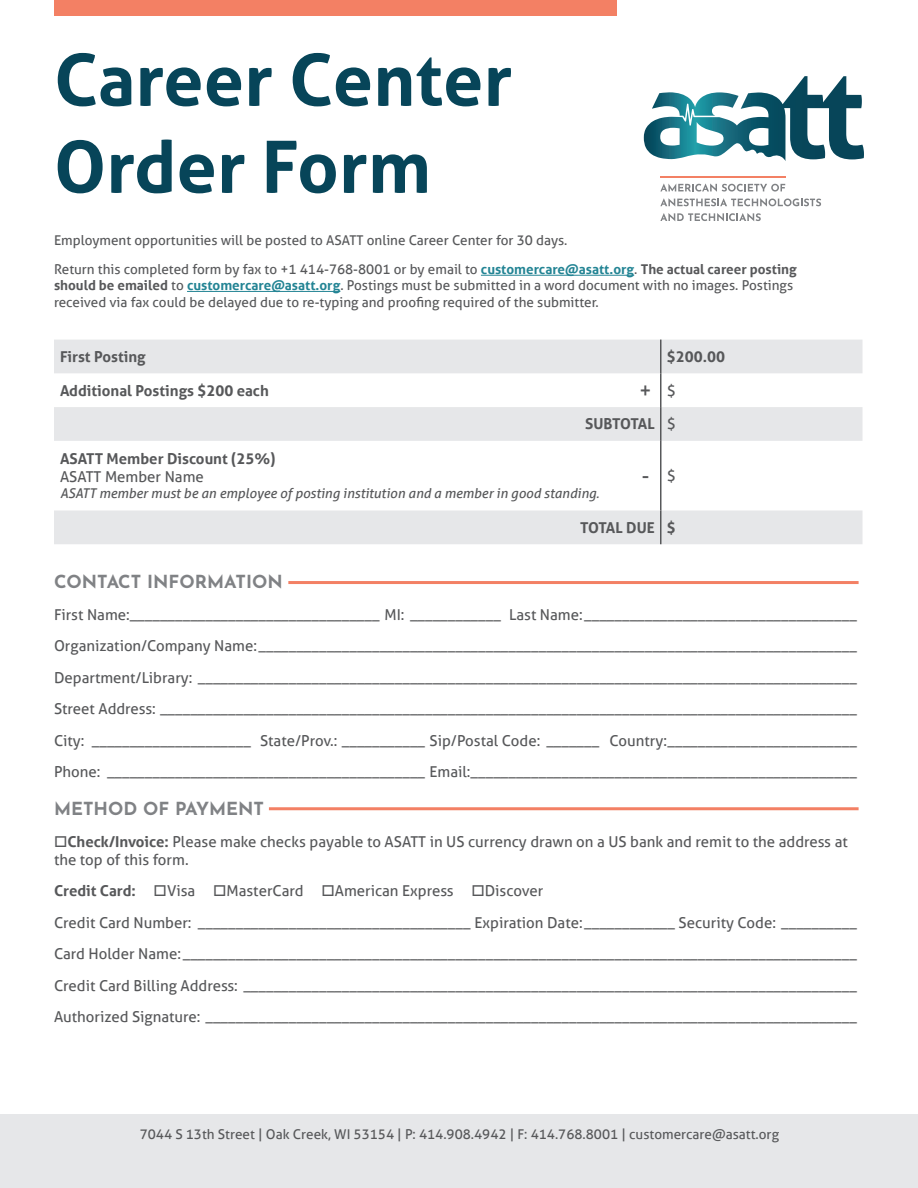
<style>
.page{position:relative;width:918px;height:1188px;background:#fff}
.page>*{position:absolute;margin:0;border:0;box-sizing:border-box;transform-origin:0 0}
.t1{font:700 72px/87px "Aller";color:#074559}
.t2{font:21px "Aller";color:#57585a}
.t3{font:700 18px "Josefin Sans";color:#808285}
.t4{font:15px/31.5px "Aller";color:#57585a}
.t5{font:700 15px "Aller";color:#57585a}
.t6{font:700 15px "Aller";letter-spacing:-.025em;color:#57585a}
.t7{font:700 15px "Aller";letter-spacing:-.02em;color:#57585a}
.t8{font:13.5px/29.7px "Aller";color:#57585a}
.t9{font:italic 13.5px "Aller";color:#57585a}
.s1{font-weight:700;color:#238494}
.s2{font-weight:700}
.s3{font-weight:400}
</style>
<div class="page">
<div style="left:0;top:1115px;width:918px;height:73px;background:#e6e7e9"></div>
<svg style="left:644px;top:76px;width:220px;height:85px"></svg>
<hr style="left:660px;top:176px;width:125px;height:2px;background:#f38064">
<svg style="left:660px;top:184px;width:125px;height:8px"></svg>
<svg style="left:660px;top:198px;width:161px;height:9px"></svg>
<svg style="left:660px;top:213px;width:101px;height:8px"></svg>
<svg style="left:54px;top:340px;width:808px;height:204px"></svg>
<hr style="left:660px;top:340px;width:2px;height:33px;background:#57585a">
<hr style="left:660px;top:373px;width:2px;height:34px;background:#57585a">
<hr style="left:660px;top:407px;width:2px;height:34px;background:#57585a">
<hr style="left:660px;top:441px;width:2px;height:70px;background:#57585a">
<hr style="left:660px;top:511px;width:2px;height:33px;background:#57585a">
<hr style="left:288px;top:581px;width:571px;height:3px;background:#f38064">
<hr style="left:269px;top:807px;width:590px;height:3px;background:#f38064">
<div style="left:54px;top:0;width:563px;height:15px;background:#f38064"></div>
<hr style="left:481px;top:275px;width:153px;height:1px;background:#238494">
<hr style="left:187px;top:291px;width:153px;height:1px;background:#238494">
<h1 class="t1" style="left:54px;top:36px;width:460px">Career Center<br>Order Form</h1>
<p class="t8" style="left:54px;top:225px;width:744px">Employment opportunities will be posted to ASATT online Career Center for 30 days.<br>Return this completed form by fax to +1 414-768-8001 or by email to <span class="s1">customercare@asatt.org</span>. <span class="s2">The actual career posting</span></p>
<p class="t8" style="left:54px;top:278px;width:741px;line-height:16.2px"><span class="s2">should be emailed</span> to <span class="s1">customercare@asatt.org</span>. Postings must be submitted in a word document with no images. Postings received via fax could be delayed due to re-typing and proofing required of the submitter.</p>
<p class="t5" style="left:60px;top:347px;width:87px">First Posting</p>
<p class="t5" style="left:667px;top:347px;width:60px">$200.00</p>
<p class="t5" style="left:60px;top:381px;width:210px">Additional Postings $200 each</p>
<p class="t4" style="left:667px;top:375px;width:10px">$</p>
<p class="t6" style="left:585px;top:415px;width:92px">SUBTOTAL <span class="s3">$</span></p>
<p class="t5" style="left:60px;top:450px;width:217px">ASATT Member Discount (25%)</p>
<p class="t4" style="left:60px;top:461px;width:145px">ASATT Member Name</p>
<p class="t9" style="left:60px;top:485px;width:541px">ASATT member must be an employee of posting institution and a member in good standing.</p>
<h2 class="t2" style="left:639px;top:378px;width:14px">+</h2>
<p class="t4" style="left:667px;top:460px;width:10px">$</p>
<p class="t7" style="left:580px;top:518px;width:97px">TOTAL DUE $</p>
<h2 class="t2" style="left:642px;top:463px;width:9px">-</h2>
<p class="t3" style="left:54px;top:566px;width:230px">CONTACT INFORMATION</p>
<p class="t4" style="left:54px;top:599px;width:804px;text-align:justify">First Name:_________________________________ MI: ____________ Last Name:____________________________________ Organization/Company Name:_______________________________________________________________________________ Department/Library: _______________________________________________________________________________________ Street Address: ____________________________________________________________________________________________ City: _____________________ State/Prov.: ___________ Sip/Postal Code: _______ Country:_________________________ Phone: __________________________________________ Email:___________________________________________________</p>
<p class="t3" style="left:54px;top:793px;width:211px">METHOD OF PAYMENT</p>
<p class="t4" style="left:54px;top:833px;width:795px;line-height:18px">□<span class="s2">Check/Invoice:</span> Please make checks payable to ASATT in US currency drawn on a US bank and remit to the address at the top of this form.</p>
<p class="t4" style="left:54px;top:875px;width:804px"><span class="s2">Credit Card:</span> □Visa □MasterCard □American Express □Discover<br>Credit Card Number: ____________________________________ Expiration Date:____________ Security Code: __________ Card Holder Name:_________________________________________________________________________________________ Credit Card Billing Address: _________________________________________________________________________________ Authorized Signature: ______________________________________________________________________________________</p>
<p class="t8" style="left:140px;top:1119px;width:641px">7044 S 13th Street | Oak Creek, WI 53154 | P: 414.908.4942 | F: 414.768.8001 | customercare@asatt.org</p>
</div>
